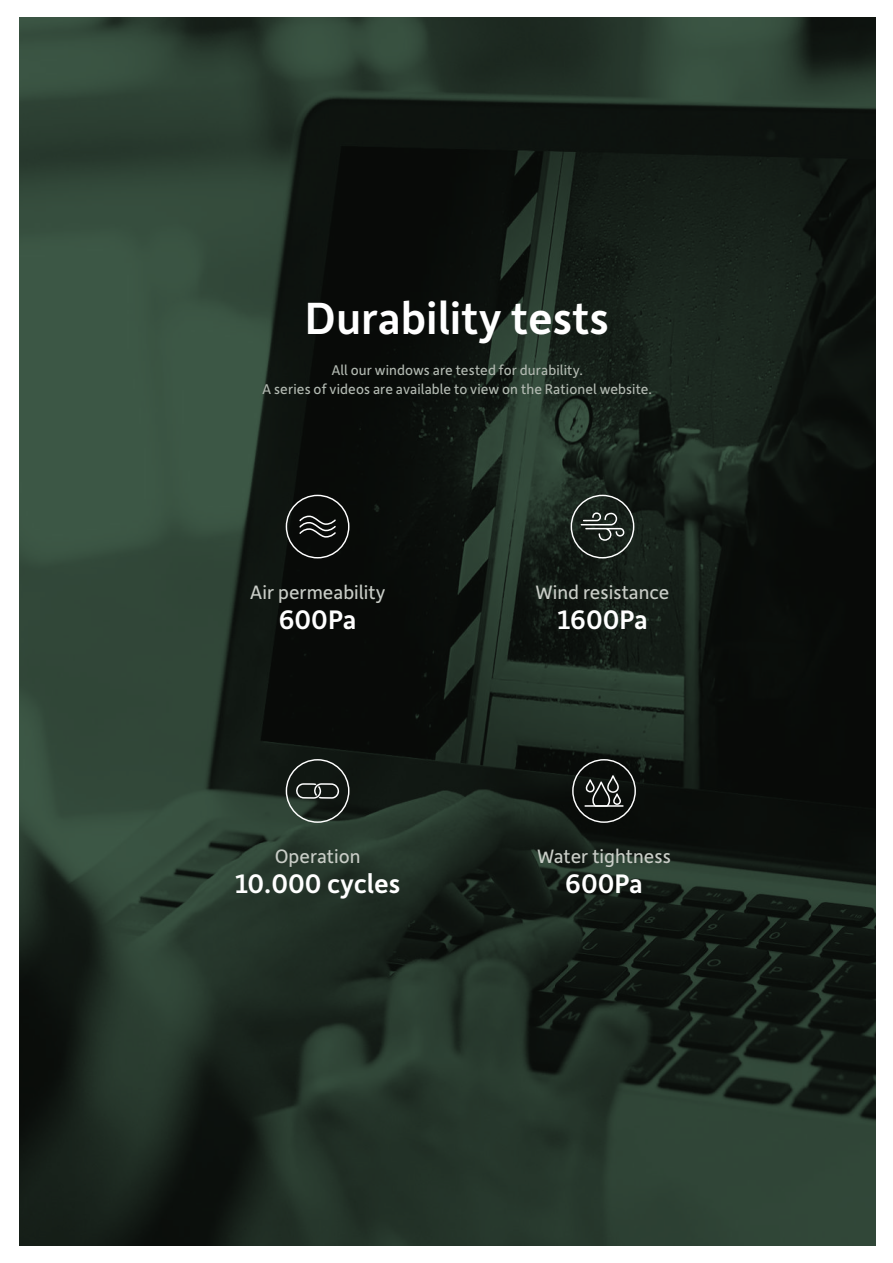
<style>
.page{position:relative;width:893px;height:1263px;background:#fff}
.page>*{position:absolute;margin:0;border:0;box-sizing:border-box;transform-origin:0 0}
.t1{font:500 48px "Depot New";color:#fff}
.t2{font:500 28.5px "Depot New";color:#fff}
.t3{font:20.7px "Depot New";color:#c9cdc7}
.t4{font:15px/19.5px "Depot New";letter-spacing:.005em;color:#b3bab2;text-align:center}
</style>
<div class="page">
<img style="left:19px;top:17px;width:857px;height:1229px">
<svg style="left:571px;top:495px;width:63px;height:63px;background:#343c37"></svg>
<svg style="left:286px;top:759px;width:63px;height:64px;background:#2f3832"></svg>
<svg style="left:286px;top:495px;width:63px;height:63px;background:#242624"></svg>
<svg style="left:572px;top:759px;width:64px;height:64px;background:#282b28"></svg>
<hr style="left:584px;top:805px;width:40px;height:2px;background:#fff">
<h1 class="t1" style="left:305px;top:297px;width:306px">Durability tests</h1>
<p class="t4" style="left:262px;top:360px;width:392px">All our windows are tested for durability.<br>A series of videos are available to view on the Rationel website.</p>
<h3 class="t3" style="left:250px;top:583px;width:137px">Air permeability</h3>
<h2 class="t2" style="left:279px;top:607px;width:79px">600Pa</h2>
<h3 class="t3" style="left:275px;top:847px;width:87px">Operation</h3>
<h2 class="t2" style="left:235px;top:871px;width:167px">10.000 cycles</h2>
<h3 class="t3" style="left:535px;top:583px;width:136px">Wind resistance</h3>
<h2 class="t2" style="left:557px;top:607px;width:92px">1600Pa</h2>
<h3 class="t3" style="left:537px;top:847px;width:135px">Water tightness</h3>
<h2 class="t2" style="left:565px;top:871px;width:79px">600Pa</h2>
</div>
